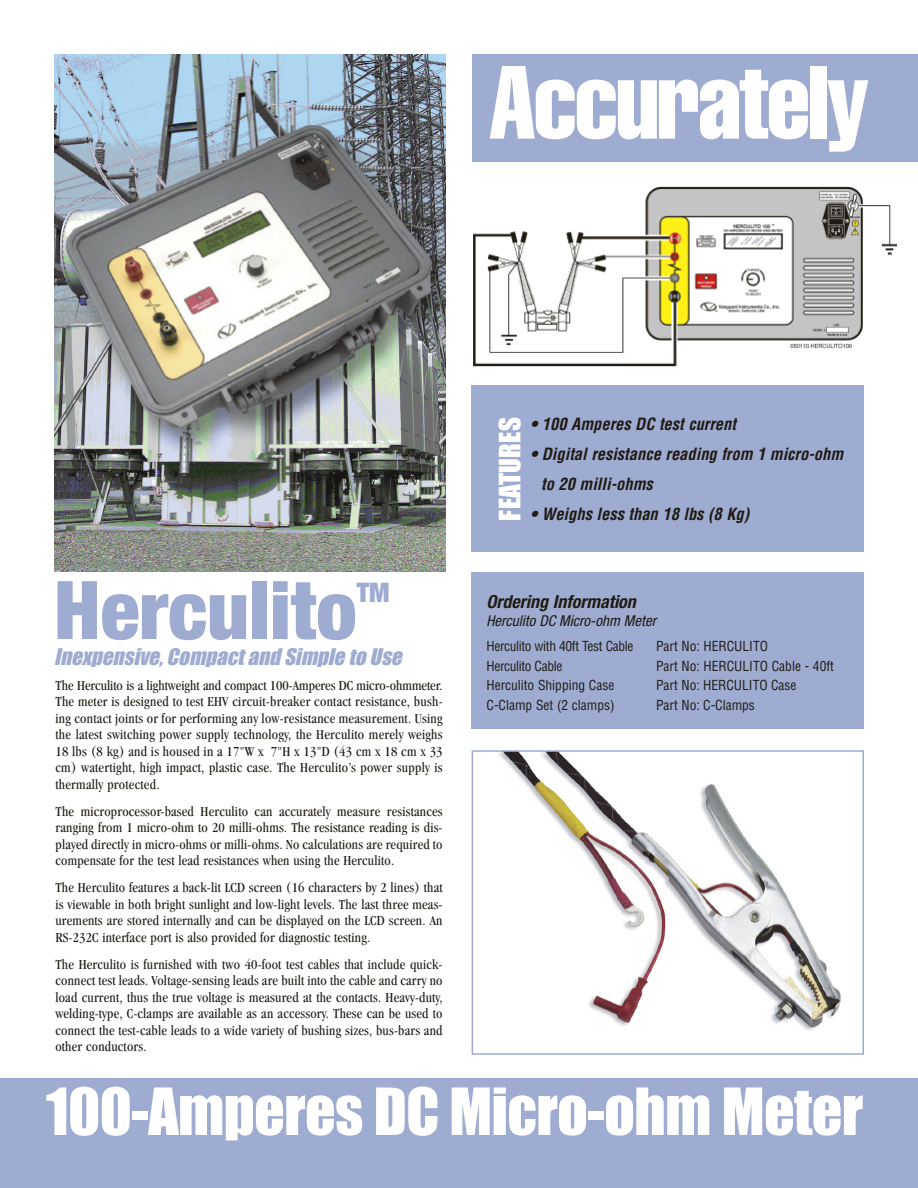
<style>
.page{position:relative;width:918px;height:1188px;background:#fff}
.page>*{position:absolute;margin:0;border:0;box-sizing:border-box;transform-origin:0 0}
.t1{font:extra-condensed 102px "Helvetica";letter-spacing:-.025em;color:#fff}
.t2{font:900 condensed 81px "Helvetica Neue";color:#9eacd1}
.t3{font:60px "Impact";letter-spacing:-.01em;color:#fff}
.t4{font:27px "Impact";letter-spacing:.01em;color:#fff}
.t5{font:900 condensed 27px "Helvetica Neue";color:#9eacd1}
.t6{font:italic 21px "Impact";color:#9eacd1}
.t7{font:italic 700 condensed 18px "Helvetica Neue";color:#201c14}
.t8{font:italic 700 condensed 16.5px/30px "Helvetica";color:#201c14}
.t9{font:italic condensed 15px "Helvetica Neue";color:#201c14}
.t10{font:condensed 14.25px/16.5px "Garamond";letter-spacing:.015em;color:#201c14;text-align:justify}
.t11{font:condensed 13.5px "Helvetica";color:#201c14}
.t12{font:condensed 13.5px "Helvetica";letter-spacing:-.025em;color:#201c14}
</style>
<div class="page">
<div style="left:472px;top:386px;width:392px;height:166px;background:#9eacd1"></div>
<div style="left:472px;top:573px;width:392px;height:156px;background:#9eacd1"></div>
<div style="left:0;top:1078px;width:918px;height:110px;background:#9eacd1"></div>
<img style="left:499px;top:753px;width:342px;height:278px">
<div style="left:472px;top:750px;width:392px;height:305px;border:2px solid #9eacd1"></div>
<div style="left:472px;top:54px;width:446px;height:108px;background:#9eacd1"></div>
<img style="left:54px;top:54px;width:392px;height:517px">
<img style="left:473px;top:186px;width:424px;height:181px">
<h1 class="t1" style="left:489px;top:66px;width:383px">Accurately</h1>
<h2 class="t2" style="left:54px;top:581px;width:304px">Herculito</h2>
<h3 class="t5" style="left:357px;top:583px;width:34px">TM</h3>
<h3 class="t6" style="left:54px;top:644px;width:353px">Inexpensive, Compact and Simple to Use</h3>
<p class="t10" style="left:55px;top:678px;width:389px">The Herculito is a lightweight and compact 100-Amperes DC micro-ohmmeter.<br>The meter is designed to test EHV circuit-breaker contact resistance, bush&shy;ing contact joints or for performing any low-resistance measurement. Using the latest switching power supply technology, the Herculito merely weighs 18 lbs (8 kg) and is housed in a 17"W x 7"H x 13"D (43 cm x 18 cm x 33 cm) watertight, high impact, plastic case. The Herculito’s power supply is thermally protected.</p>
<p class="t10" style="left:55px;top:804px;width:389px">The microprocessor-based Herculito can accurately measure resistances ranging from 1 micro-ohm to 20 milli-ohms. The resistance reading is dis&shy;played directly in micro-ohms or milli-ohms. No calculations are required to compensate for the test lead resistances when using the Herculito.</p>
<p class="t10" style="left:55px;top:880px;width:389px">The Herculito features a back-lit LCD screen (16 characters by 2 lines) that is viewable in both bright sunlight and low-light levels. The last three meas&shy;urements are stored internally and can be displayed on the LCD screen. An RS-232C interface port is also provided for diagnostic testing.</p>
<p class="t10" style="left:55px;top:957px;width:389px">The Herculito is furnished with two 40-foot test cables that include quick&shy;connect test leads. Voltage-sensing leads are built into the cable and carry no load current, thus the true voltage is measured at the contacts. Heavy-duty, welding-type, C-clamps are available as an accessory. These can be used to connect the test-cable leads to a wide variety of bushing sizes, bus-bars and other conductors.</p>
<h3 class="t4" style="left:493px;top:521px;width:105px;rotate:-90deg">FEATURES</h3>
<p class="t8" style="left:530px;top:410px;width:207px">• 100 Amperes DC test current</p>
<p class="t8" style="left:541px;top:440px;width:304px;text-indent:-11px">• Digital resistance reading from 1 micro-ohm to 20 milli-ohms</p>
<p class="t8" style="left:530px;top:500px;width:220px">• Weighs less than 18 lbs (8 Kg)</p>
<p class="t7" style="left:486px;top:595px;width:151px">Ordering Information</p>
<p class="t9" style="left:486px;top:615px;width:171px">Herculito DC Micro-ohm Meter</p>
<p class="t12" style="left:487px;top:639px;width:148px">Herculito with 40ft Test Cable</p>
<p class="t11" style="left:656px;top:639px;width:114px">Part No: HERCULITO</p>
<p class="t12" style="left:487px;top:658px;width:77px">Herculito Cable</p>
<p class="t11" style="left:656px;top:658px;width:179px">Part No: HERCULITO Cable - 40ft</p>
<p class="t11" style="left:487px;top:678px;width:129px">Herculito Shipping Case</p>
<p class="t11" style="left:656px;top:678px;width:142px">Part No: HERCULITO Case</p>
<p class="t11" style="left:487px;top:697px;width:130px">C-Clamp Set (2 clamps)</p>
<p class="t11" style="left:656px;top:697px;width:100px">Part No: C-Clamps</p>
<h3 class="t3" style="left:46px;top:1074px;width:819px">100-Amperes DC Micro-ohm Meter</h3>
</div>
